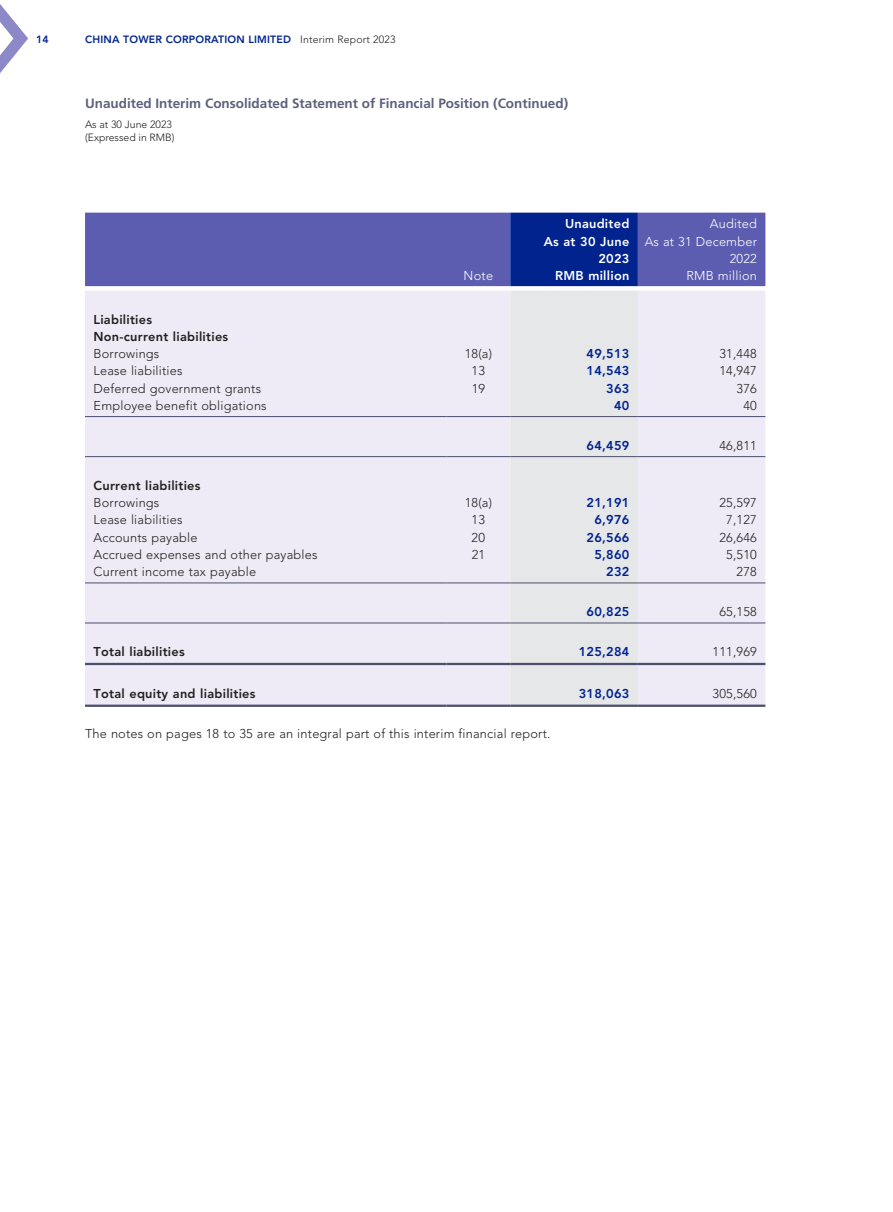
<style>
.page{position:relative;width:893px;height:1212px;background:#fff}
.page>*{position:absolute;margin:0;border:0;box-sizing:border-box;transform-origin:0 0}
.t1{font:700 13.5px "Frutiger LT Std";color:#5f607e}
.t2{font:300 12.75px "Avenir LT Std";letter-spacing:.015em;color:#231f20}
.t3{font:800 12.75px/17.2px "Avenir LT Std";letter-spacing:.02em;color:#231f20}
.t4{font:800 12.75px "Avenir LT Std";letter-spacing:.02em;color:#00238e}
.t5{font:300 12.75px "Avenir LT Std";letter-spacing:.015em;color:#fff}
.t6{font:800 12.75px "Avenir LT Std";letter-spacing:.02em;color:#fff}
.t7{font:800 10.5px "Avenir LT Std";letter-spacing:.02em;color:#00238e}
.t8{font:300 10.5px/12.6px "Avenir LT Std";color:#231f20}
.s1{font-weight:300;color:#231f20}
.s2{font-weight:800}
</style>
<div class="page">
<svg style="left:0;top:4px;width:28px;height:69px"></svg>
<div style="left:85px;top:213px;width:680px;height:73px;background:#5c5db0"></div>
<div style="left:510px;top:213px;width:128px;height:73px;background:#00238e"></div>
<div style="left:85px;top:291px;width:680px;height:414px;background:#efebf6"></div>
<div style="left:510px;top:291px;width:128px;height:414px;background:#e6e7e9"></div>
<hr style="left:85px;top:416px;width:361px;height:1px;background:#4c4e6e">
<hr style="left:446px;top:416px;width:64px;height:1px;background:#4c4e6e">
<hr style="left:510px;top:416px;width:128px;height:1px;background:#4c4e6e">
<hr style="left:638px;top:416px;width:127px;height:1px;background:#4c4e6e">
<hr style="left:85px;top:456px;width:361px;height:1px;background:#4c4e6e">
<hr style="left:446px;top:456px;width:64px;height:1px;background:#4c4e6e">
<hr style="left:510px;top:456px;width:128px;height:1px;background:#4c4e6e">
<hr style="left:638px;top:456px;width:127px;height:1px;background:#4c4e6e">
<hr style="left:85px;top:582px;width:361px;height:1px;background:#4c4e6e">
<hr style="left:446px;top:582px;width:64px;height:1px;background:#4c4e6e">
<hr style="left:510px;top:582px;width:128px;height:1px;background:#4c4e6e">
<hr style="left:638px;top:582px;width:127px;height:1px;background:#4c4e6e">
<hr style="left:85px;top:623px;width:361px;height:1px;background:#4c4e6e">
<hr style="left:446px;top:623px;width:64px;height:1px;background:#4c4e6e">
<hr style="left:510px;top:623px;width:128px;height:1px;background:#4c4e6e">
<hr style="left:638px;top:623px;width:127px;height:1px;background:#4c4e6e">
<hr style="left:85px;top:663px;width:361px;height:2px;background:#4c4e6e">
<hr style="left:446px;top:663px;width:64px;height:2px;background:#4c4e6e">
<hr style="left:510px;top:663px;width:128px;height:2px;background:#4c4e6e">
<hr style="left:638px;top:663px;width:127px;height:2px;background:#4c4e6e">
<hr style="left:85px;top:705px;width:361px;height:2px;background:#4c4e6e">
<hr style="left:446px;top:705px;width:64px;height:2px;background:#4c4e6e">
<hr style="left:510px;top:705px;width:128px;height:2px;background:#4c4e6e">
<hr style="left:638px;top:705px;width:127px;height:2px;background:#4c4e6e">
<p class="t7" style="left:36px;top:34px;width:14px">14</p>
<p class="t7" style="left:85px;top:34px;width:312px">CHINA TOWER CORPORATION LIMITED <span class="s1">Interim Report 2023</span></p>
<p class="t1" style="left:85px;top:95px;width:485px">Unaudited Interim Consolidated Statement of Financial Position (Continued)</p>
<p class="t8" style="left:85px;top:118px;width:91px">As at 30 June 2023 (Expressed in RMB)</p>
<p class="t6" style="left:565px;top:216px;width:66px">Unaudited</p>
<p class="t5" style="left:710px;top:216px;width:49px">Audited</p>
<p class="t5" style="left:544px;top:234px;width:215px"><span class="s2">As at 30 June</span> As at 31 December</p>
<p class="t6" style="left:598px;top:251px;width:32px">2023</p>
<p class="t5" style="left:730px;top:251px;width:29px">2022</p>
<p class="t5" style="left:464px;top:268px;width:31px">Note</p>
<p class="t6" style="left:555px;top:268px;width:76px">RMB million</p>
<p class="t5" style="left:686px;top:268px;width:72px">RMB million</p>
<p class="t3" style="left:94px;top:310px;width:136px">Liabilities<br>Non-current liabilities</p>
<p class="t2" style="left:94px;top:346px;width:67px">Borrowings</p>
<p class="t2" style="left:465px;top:346px;width:29px">18(a)</p>
<p class="t4" style="left:587px;top:346px;width:44px">49,513</p>
<p class="t2" style="left:719px;top:346px;width:39px">31,448</p>
<p class="t2" style="left:94px;top:363px;width:91px">Lease liabilities</p>
<p class="t2" style="left:472px;top:363px;width:15px">13</p>
<p class="t4" style="left:587px;top:363px;width:44px">14,543</p>
<p class="t2" style="left:719px;top:363px;width:39px">14,947</p>
<p class="t2" style="left:94px;top:381px;width:169px">Deferred government grants</p>
<p class="t2" style="left:472px;top:381px;width:15px">19</p>
<p class="t4" style="left:606px;top:381px;width:25px">363</p>
<p class="t2" style="left:737px;top:381px;width:22px">376</p>
<p class="t2" style="left:94px;top:398px;width:175px">Employee benefit obligations</p>
<p class="t4" style="left:614px;top:398px;width:17px">40</p>
<p class="t2" style="left:743px;top:398px;width:15px">40</p>
<p class="t4" style="left:587px;top:438px;width:44px">64,459</p>
<p class="t2" style="left:719px;top:438px;width:39px">46,811</p>
<p class="t3" style="left:94px;top:477px;width:108px">Current liabilities</p>
<p class="t2" style="left:94px;top:495px;width:67px">Borrowings</p>
<p class="t2" style="left:465px;top:495px;width:29px">18(a)</p>
<p class="t4" style="left:587px;top:495px;width:44px">21,191</p>
<p class="t2" style="left:719px;top:495px;width:39px">25,597</p>
<p class="t2" style="left:94px;top:512px;width:91px">Lease liabilities</p>
<p class="t2" style="left:472px;top:512px;width:15px">13</p>
<p class="t4" style="left:594px;top:512px;width:36px">6,976</p>
<p class="t2" style="left:726px;top:512px;width:32px">7,127</p>
<p class="t2" style="left:94px;top:530px;width:106px">Accounts payable</p>
<p class="t2" style="left:472px;top:530px;width:15px">20</p>
<p class="t4" style="left:587px;top:530px;width:44px">26,566</p>
<p class="t2" style="left:719px;top:530px;width:39px">26,646</p>
<p class="t2" style="left:94px;top:547px;width:225px">Accrued expenses and other payables</p>
<p class="t2" style="left:472px;top:547px;width:15px">21</p>
<p class="t4" style="left:594px;top:547px;width:36px">5,860</p>
<p class="t2" style="left:726px;top:547px;width:32px">5,510</p>
<p class="t2" style="left:94px;top:564px;width:164px">Current income tax payable</p>
<p class="t4" style="left:606px;top:564px;width:25px">232</p>
<p class="t2" style="left:737px;top:564px;width:22px">278</p>
<p class="t4" style="left:587px;top:604px;width:44px">60,825</p>
<p class="t2" style="left:719px;top:604px;width:39px">65,158</p>
<p class="t3" style="left:94px;top:643px;width:93px">Total liabilities</p>
<p class="t4" style="left:579px;top:644px;width:52px">125,284</p>
<p class="t2" style="left:713px;top:644px;width:46px">111,969</p>
<p class="t3" style="left:94px;top:685px;width:163px">Total equity and liabilities</p>
<p class="t4" style="left:579px;top:686px;width:52px">318,063</p>
<p class="t2" style="left:713px;top:686px;width:46px">305,560</p>
<p class="t2" style="left:85px;top:726px;width:467px">The notes on pages 18 to 35 are an integral part of this interim financial report.</p>
</div>
